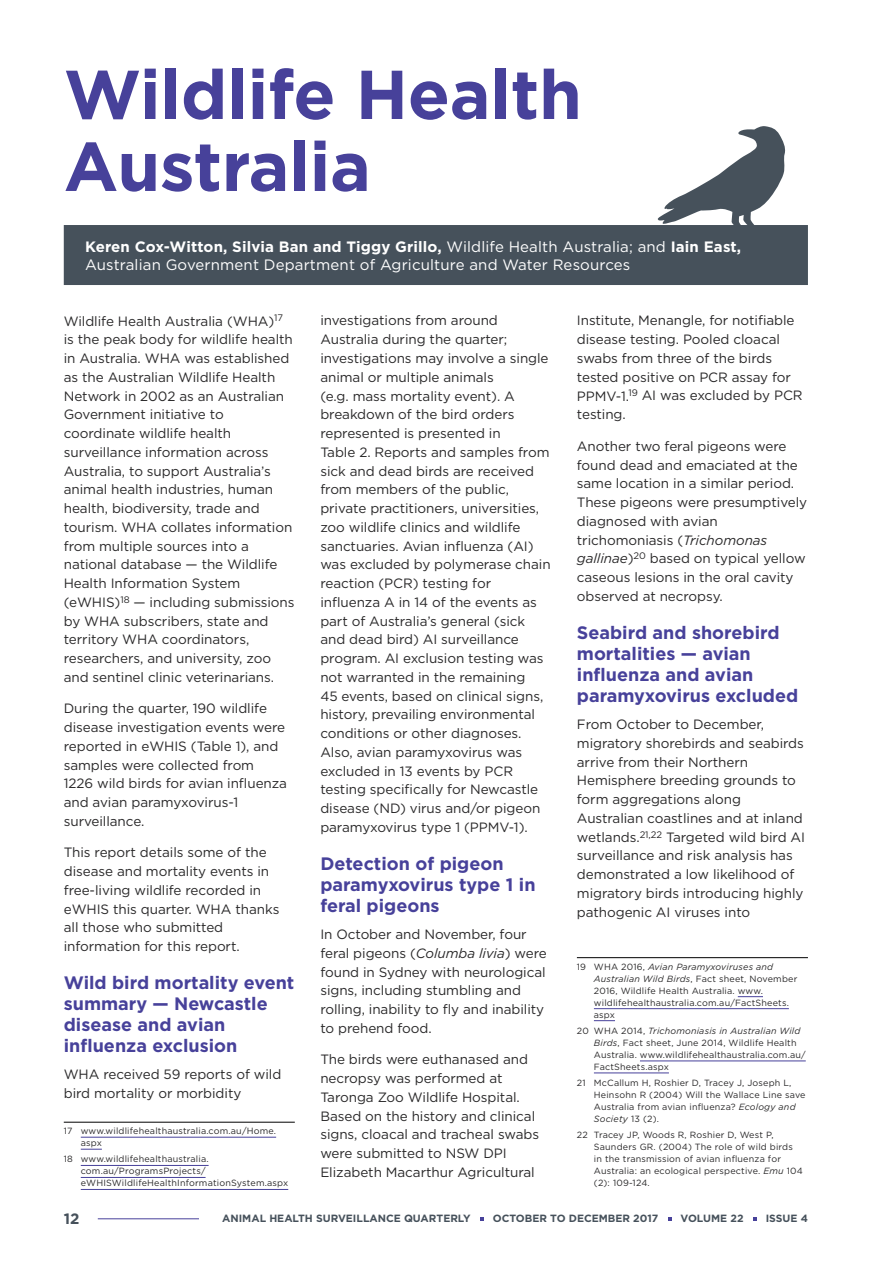
<style>
.page{position:relative;width:893px;height:1263px;background:#fff}
.page>*{position:absolute;margin:0;border:0;box-sizing:border-box;transform-origin:0 0}
.t1{font:700 69px/72px "Gotham";letter-spacing:-.005em;color:#47419a}
.t2{font:700 18px/21px "Gotham";color:#47419a}
.t3{font:15px/18px "Gotham";letter-spacing:.01em;color:#fff}
.t4{font:700 15px "Gotham";color:#46515b}
.t5{font:13.5px/18.8px "Gotham";letter-spacing:-.005em;color:#292829}
.t6{font:700 10.5px "Gotham";color:#46515b}
.t7{font:9px/12px "Gotham";letter-spacing:.02em;color:#292829}
.s1{font-weight:700}
.s2{font-style:italic}
</style>
<div class="page">
<hr style="left:98px;top:1218px;width:159px;height:1px;background:#47419a">
<div style="left:200px;top:1210px;width:608px;height:18px;background:#fff"></div>
<div style="left:64px;top:225px;width:744px;height:60px;background:#46515b"></div>
<hr style="left:577px;top:957px;width:231px;height:1px;background:#000">
<svg style="left:738px;top:996px;width:25px;height:1px"></svg>
<hr style="left:594px;top:1008px;width:195px;height:1px;background:#47419a">
<svg style="left:594px;top:1020px;width:21px;height:1px"></svg>
<hr style="left:640px;top:1060px;width:166px;height:1px;background:#47419a">
<hr style="left:594px;top:1072px;width:75px;height:1px;background:#47419a">
<hr style="left:64px;top:1122px;width:231px;height:1px;background:#000">
<hr style="left:81px;top:1137px;width:195px;height:1px;background:#47419a">
<svg style="left:81px;top:1149px;width:21px;height:1px"></svg>
<hr style="left:81px;top:1165px;width:128px;height:1px;background:#47419a">
<hr style="left:81px;top:1177px;width:125px;height:1px;background:#47419a">
<hr style="left:81px;top:1189px;width:207px;height:1px;background:#47419a">
<svg style="left:658px;top:126px;width:128px;height:99px"></svg>
<h1 class="t1" style="left:64px;top:58px;width:520px">Wildlife Health<br>Australia</h1>
<p class="t3" style="left:85px;top:237px;width:658px"><span class="s1">Keren Cox-Witton, Silvia Ban and Tiggy Grillo,</span> Wildlife Health Australia; and <span class="s1">Iain East,<br></span>Australian Government Department of Agriculture and Water Resources</p>
<p class="t5" style="left:64px;top:311px;width:232px">Wildlife Health Australia (WHA)<sup>17 </sup>is the peak body for wildlife health in Australia. WHA was established as the Australian Wildlife Health<br>Network in 2002 as an Australian<br>Government initiative to coordinate wildlife health surveillance information across<br>Australia, to support Australia’s animal health industries, human health, biodiversity, trade and tourism. WHA collates information from multiple sources into a national database — the Wildlife<br>Health Information System (eWHIS)<sup>18</sup> — including submissions by WHA subscribers, state and territory WHA coordinators, researchers, and university, zoo and sentinel clinic veterinarians.</p>
<p class="t5" style="left:64px;top:699px;width:225px">During the quarter, 190 wildlife disease investigation events were reported in eWHIS (Table 1), and samples were collected from<br>1226 wild birds for avian influenza and avian paramyxovirus-1 surveillance.</p>
<p class="t5" style="left:64px;top:843px;width:217px">This report details some of the disease and mortality events in free-living wildlife recorded in eWHIS this quarter. WHA thanks all those who submitted information for this report.</p>
<h2 class="t2" style="left:64px;top:972px;width:232px">Wild bird mortality event summary — Newcastle disease and avian influenza exclusion</h2>
<p class="t5" style="left:64px;top:1065px;width:219px">WHA received 59 reports of wild bird mortality or morbidity</p>
<p class="t7" style="left:81px;top:1125px;width:197px;text-indent:-17px">17 www.wildlifehealthaustralia.com.au/Home. aspx</p>
<p class="t7" style="left:81px;top:1153px;width:209px;text-indent:-17px">18 www.wildlifehealthaustralia. com.au/ProgramsProjects/ eWHISWildlifeHealthInformationSystem.aspx</p>
<p class="t5" style="left:320px;top:311px;width:232px">investigations from around<br>Australia during the quarter; investigations may involve a single animal or multiple animals<br>(e.g. mass mortality event). A breakdown of the bird orders represented is presented in<br>Table 2. Reports and samples from sick and dead birds are received from members of the public, private practitioners, universities, zoo wildlife clinics and wildlife sanctuaries. Avian influenza (AI) was excluded by polymerase chain reaction (PCR) testing for influenza A in 14 of the events as part of Australia’s general (sick and dead bird) AI surveillance program. AI exclusion testing was not warranted in the remaining<br>45 events, based on clinical signs, history, prevailing environmental conditions or other diagnoses.<br>Also, avian paramyxovirus was excluded in 13 events by PCR testing specifically for Newcastle disease (ND) virus and/or pigeon paramyxovirus type 1 (PPMV-1).</p>
<h2 class="t2" style="left:320px;top:853px;width:217px">Detection of pigeon paramyxovirus type 1 in feral pigeons</h2>
<p class="t5" style="left:320px;top:925px;width:228px">In October and November, four feral pigeons (<span class="s2">Columba livia</span>) were found in Sydney with neurological signs, including stumbling and rolling, inability to fly and inability to prehend food.</p>
<p class="t5" style="left:320px;top:1050px;width:220px">The birds were euthanased and necropsy was performed at<br>Taronga Zoo Wildlife Hospital.<br>Based on the history and clinical signs, cloacal and tracheal swabs were submitted to NSW DPI<br>Elizabeth Macarthur Agricultural</p>
<p class="t5" style="left:577px;top:311px;width:227px">Institute, Menangle, for notifiable disease testing. Pooled cloacal swabs from three of the birds tested positive on PCR assay for<br>PPMV-1.<sup>19</sup> AI was excluded by PCR testing.</p>
<p class="t5" style="left:577px;top:436px;width:232px">Another two feral pigeons were found dead and emaciated at the same location in a similar period.<br>These pigeons were presumptively diagnosed with avian trichomoniasis (<span class="s2">Trichomonas gallinae</span>)<sup>20</sup> based on typical yellow caseous lesions in the oral cavity observed at necropsy.</p>
<h2 class="t2" style="left:577px;top:622px;width:223px">Seabird and shorebird mortalities — avian influenza and avian paramyxovirus excluded</h2>
<p class="t5" style="left:577px;top:715px;width:230px">From October to December, migratory shorebirds and seabirds arrive from their Northern<br>Hemisphere breeding grounds to form aggregations along<br>Australian coastlines and at inland wetlands.<sup>21,22</sup> Targeted wild bird AI surveillance and risk analysis has demonstrated a low likelihood of migratory birds introducing highly pathogenic AI viruses into</p>
<p class="t7" style="left:594px;top:960px;width:205px;text-indent:-17px">19 WHA 2016, <span class="s2">Avian Paramyxoviruses and Australian Wild Birds</span>, Fact sheet, November 2016, Wildlife Health Australia. www. wildlifehealthaustralia.com.au/FactSheets. aspx</p>
<p class="t7" style="left:594px;top:1024px;width:213px;text-indent:-17px">20 WHA 2014, <span class="s2">Trichomoniasis in Australian Wild Birds</span>, Fact sheet, June 2014, Wildlife Health Australia. www.wildlifehealthaustralia.com.au/ FactSheets.aspx</p>
<p class="t7" style="left:594px;top:1077px;width:213px;text-indent:-17px">21 McCallum H, Roshier D, Tracey J, Joseph L, Heinsohn R (2004) Will the Wallace Line save Australia from avian influenza? <span class="s2">Ecology and Society</span> 13 (2).</p>
<p class="t7" style="left:594px;top:1129px;width:210px;text-indent:-17px">22 Tracey JP, Woods R, Roshier D, West P, Saunders GR. (2004) The role of wild birds in the transmission of avian influenza for Australia: an ecological perspective. <span class="s2">Emu</span> 104 (2): 109-124.</p>
<p class="t4" style="left:64px;top:1209px;width:17px">12</p>
<p class="t6" style="left:222px;top:1212px;width:250px">ANIMAL HEALTH SURVEILLANCE QUARTERLY</p>
<p class="t6" style="left:493px;top:1212px;width:167px">OCTOBER TO DECEMBER 2017</p>
<p class="t6" style="left:681px;top:1212px;width:64px">VOLUME 22</p>
<p class="t6" style="left:766px;top:1212px;width:44px">ISSUE 4</p>
</div>
